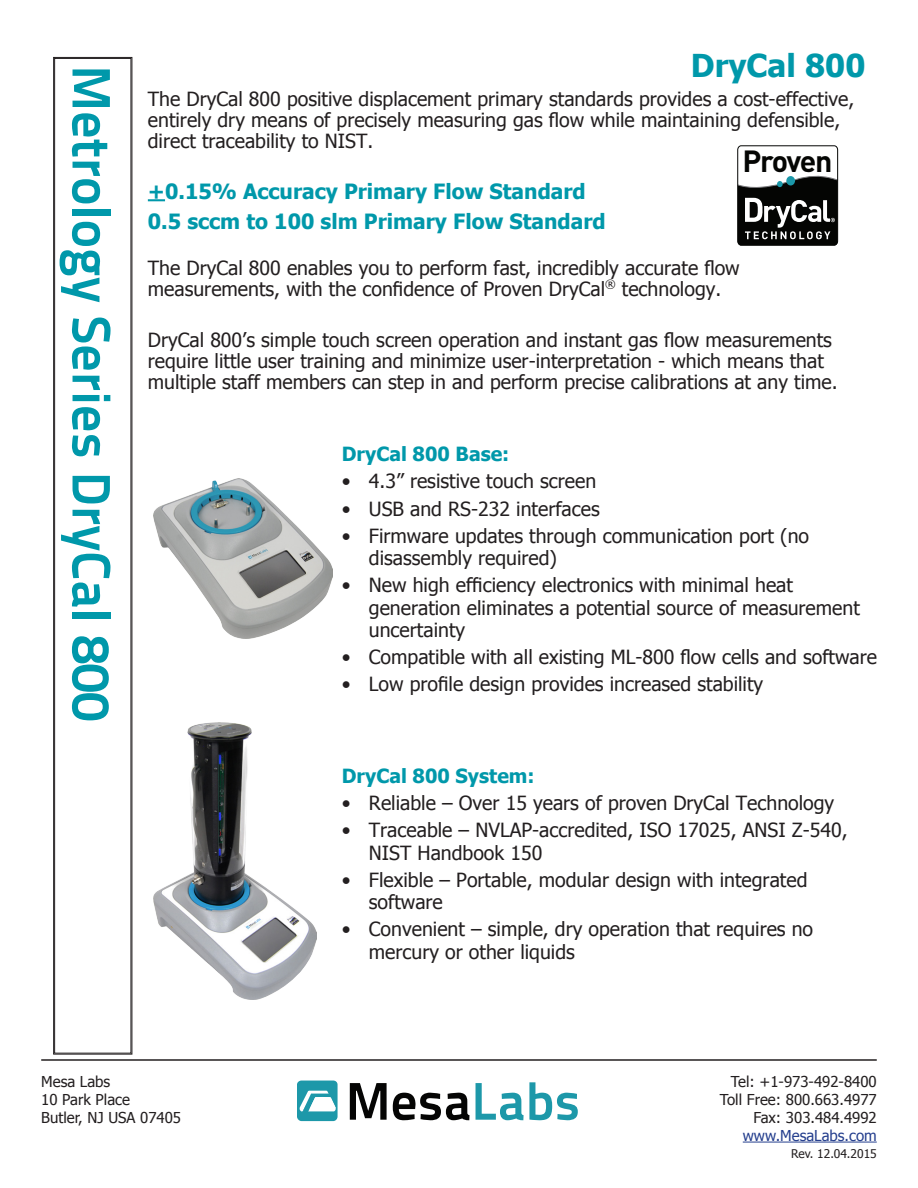
<style>
.page{position:relative;width:918px;height:1188px;background:#fff}
.page>*{position:absolute;margin:0;border:0;box-sizing:border-box;transform-origin:0 0}
.t1{font:700 54px "Titillium Text 22 L";color:#0098aa}
.t2{font:700 31.5px "Tahoma";color:#0098aa}
.t3{font:700 30.3px "DIN Pro";letter-spacing:-.055em;color:#040503}
.t4{font:700 21px "Tahoma";color:#0098aa}
.t5{font:19.5px/22.5px "Tahoma";color:#231f20}
.t6{font:700 19.5px "Tahoma";color:#0098aa}
.t7{font:15px "Tahoma";color:#231f20}
.t8{font:15px "Tahoma";color:#253f8e}
.t9{font:12px "Tahoma";color:#231f20}
</style>
<div class="page">
<hr style="left:41px;top:1059px;width:836px;height:2px;background:#231f20">
<hr style="left:743px;top:1142px;width:134px;height:1px;background:#253f8e">
<div style="left:297px;top:1081px;width:41px;height:40px;background:#1d98a9;border-radius:4px"></div>
<svg style="left:300px;top:1091px;width:36px;height:21px"></svg>
<svg style="left:350px;top:1083px;width:37px;height:37px"></svg>
<svg style="left:393px;top:1093px;width:76px;height:27px"></svg>
<svg style="left:476px;top:1082px;width:102px;height:38px"></svg>
<svg style="left:53px;top:57px;width:80px;height:998px"></svg>
<svg style="left:738px;top:146px;width:100px;height:100px"></svg>
<svg style="left:148px;top:199px;width:17px;height:2px"></svg>
<img style="left:153px;top:723px;width:163px;height:276px">
<img style="left:153px;top:478px;width:180px;height:160px">
<p class="t1" style="left:133px;top:65px;width:657px;rotate:90deg">Metrology Series DryCal 800</p>
<p class="t2" style="left:691px;top:43px;width:176px">DryCal 800</p>
<p class="t5" style="left:148px;top:87px;width:708px;line-height:21px">The DryCal 800 positive displacement primary standards provides a cost-effective, entirely dry means of precisely measuring gas flow while maintaining defensible, direct traceability to NIST.</p>
<p class="t4" style="left:148px;top:176px;width:439px">+0.15% Accuracy Primary Flow Standard</p>
<p class="t4" style="left:148px;top:206px;width:459px">0.5 sccm to 100 slm Primary Flow Standard</p>
<p class="t5" style="left:148px;top:257px;width:593px;line-height:21px">The DryCal 800 enables you to perform fast, incredibly accurate flow measurements, with the confidence of Proven DryCal<sup>®</sup> technology.</p>
<p class="t5" style="left:148px;top:329px;width:691px;line-height:21px">DryCal 800’s simple touch screen operation and instant gas flow measurements require little user training and minimize user-interpretation - which means that multiple staff members can step in and perform precise calibrations at any time.</p>
<p class="t3" style="left:742px;top:141px;width:91px">Proven</p>
<p class="t6" style="left:342px;top:441px;width:169px">DryCal 800 Base:</p>
<p class="t5" style="left:342px;top:469px;width:256px">• 4.3” resistive touch screen</p>
<p class="t5" style="left:342px;top:496px;width:259px">• USB and RS-232 interfaces</p>
<p class="t5" style="left:369px;top:523px;width:442px;text-indent:-27px">• Firmware updates through communication port (no disassembly required)</p>
<p class="t5" style="left:369px;top:573px;width:493px;text-indent:-27px">• New high efficiency electronics with minimal heat generation eliminates a potential source of measurement uncertainty</p>
<p class="t5" style="left:342px;top:645px;width:537px">• Compatible with all existing ML-800 flow cells and software</p>
<p class="t5" style="left:342px;top:672px;width:423px">• Low profile design provides increased stability</p>
<p class="t6" style="left:342px;top:762px;width:194px">DryCal 800 System:</p>
<p class="t5" style="left:342px;top:791px;width:494px">• Reliable – Over 15 years of proven DryCal Technology</p>
<p class="t5" style="left:369px;top:818px;width:480px;text-indent:-27px">• Traceable – NVLAP-accredited, ISO 17025, ANSI Z-540,<br>NIST Handbook 150</p>
<p class="t5" style="left:369px;top:868px;width:440px;text-indent:-27px">• Flexible – Portable, modular design with integrated software</p>
<p class="t5" style="left:369px;top:917px;width:446px;text-indent:-27px">• Convenient – simple, dry operation that requires no mercury or other liquids</p>
<p class="t7" style="left:41px;top:1071px;width:71px">Mesa Labs</p>
<p class="t7" style="left:41px;top:1089px;width:90px">10 Park Place</p>
<p class="t7" style="left:41px;top:1107px;width:141px">Butler, NJ USA 07405</p>
<p class="t7" style="left:731px;top:1071px;width:147px">Tel: +1-973-492-8400</p>
<p class="t7" style="left:720px;top:1089px;width:158px">Toll Free: 800.663.4977</p>
<p class="t7" style="left:754px;top:1107px;width:125px">Fax: 303.484.4992</p>
<p class="t8" style="left:743px;top:1125px;width:136px">www.MesaLabs.com</p>
<p class="t9" style="left:791px;top:1145px;width:87px">Rev. 12.04.2015</p>
</div>
